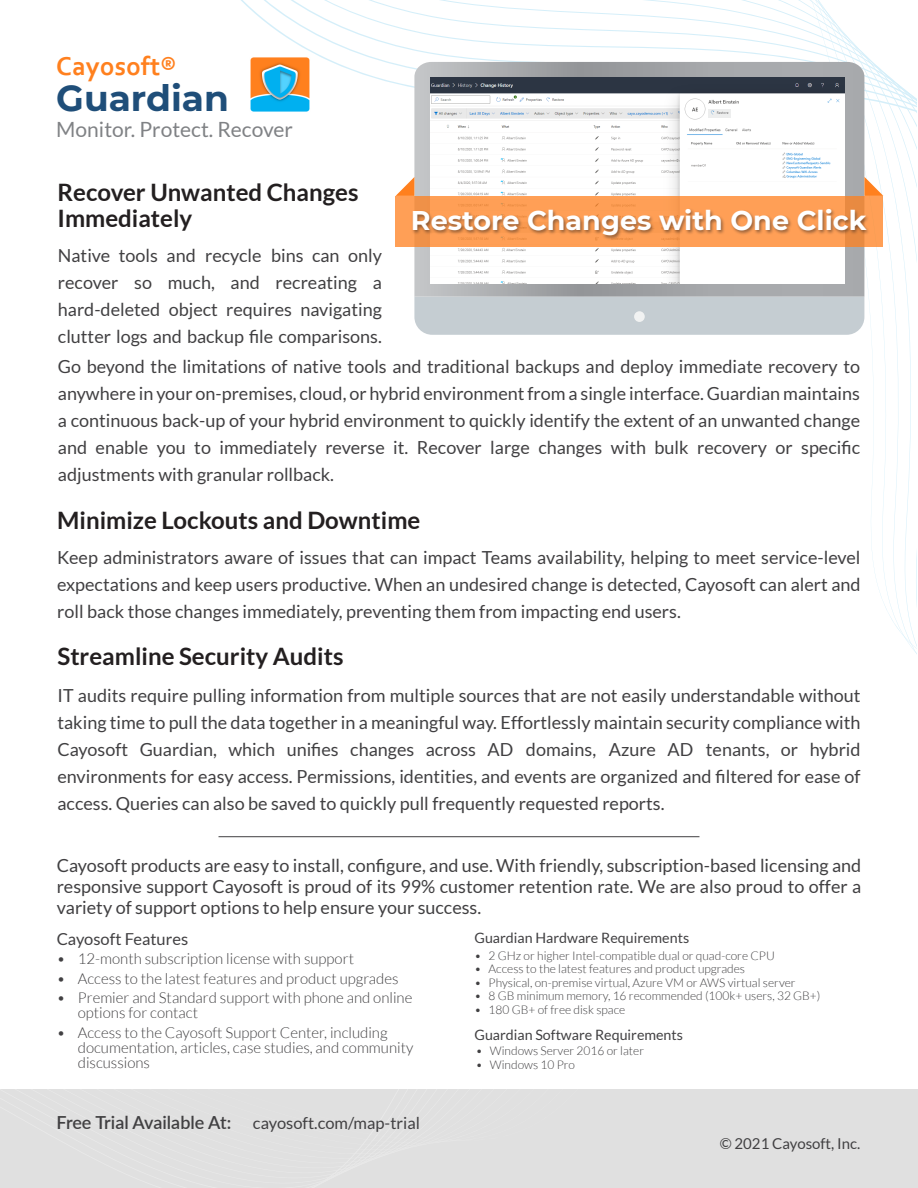
<style>
.page{position:relative;width:918px;height:1188px;background:#fff}
.page>*{position:absolute;margin:0;border:0;box-sizing:border-box;transform-origin:0 0}
.t1{font:700 36px "Montserrat";color:#1f4e79}
.t2{font:700 27px "Montserrat";color:#fff}
.t3{font:700 27px "Corbel";color:#ff801e}
.t4{font:700 24px/25.5px "Lato";color:#231f20}
.t5{font:21px "Lato";color:#808285}
.t6{font:18px/27px "Lato";color:#414042;text-align:justify}
.t7{font:16.5px "Lato";color:#414042}
.t8{font:300 15px/15px "Lato";color:#414042}
.t9{font:15px "Lato";color:#414042}
.t10{font:14.25px "Lato";color:#414042}
.t11{font:300 12px "Lato";color:#414042}
.s1{font-weight:600;font-size:18px}
</style>
<div class="page">
<div style="left:0;top:1090px;width:915px;height:98px;background:#e0e0e0"></div>
<svg style="left:241px;top:0;width:675px;height:653px"></svg>
<hr style="left:219px;top:836px;width:480px;height:1px;background:#414042">
<div style="left:414px;top:297px;width:450px;height:38px;background:#c5cdd2"></div>
<div style="left:634px;top:311px;width:11px;height:11px;background:#f1f2f2;border-radius:50%"></div>
<svg style="left:414px;top:62px;width:450px;height:235px;background:#acaeb0"></svg>
<img style="left:430px;top:77px;width:414px;height:77px">
<svg style="left:709px;top:109px;width:22px;height:8px"></svg>
<img style="left:358px;top:154px;width:559px;height:139px">
<img style="left:249px;top:56px;width:61px;height:57px">
<h2 class="t3" style="left:56px;top:49px;width:122px">Cayosoft®</h2>
<h1 class="t1" style="left:56px;top:72px;width:174px">Guardian</h1>
<p class="t5" style="left:56px;top:118px;width:238px">Monitor. Protect. Recover</p>
<h3 class="t4" style="left:57px;top:179px;width:303px">Recover Unwanted Changes<br>Immediately</h3>
<p class="t6" style="left:58px;top:242px;width:326px">Native tools and recycle bins can only recover so much, and recreating a hard-deleted object requires navigating clutter logs and backup file comparisons.</p>
<h2 class="t2" style="left:411px;top:201px;width:457px">Restore Changes with One Click</h2>
<p class="t6" style="left:58px;top:353px;width:804px">Go beyond the limitations of native tools and traditional backups and deploy immediate recovery to anywhere in your on-premises, cloud, or hybrid environment from a single interface. Guardian maintains a continuous back-up of your hybrid environment to quickly identify the extent of an unwanted change and enable you to immediately reverse it. Recover large changes with bulk recovery or specific adjustments with granular rollback.</p>
<h3 class="t4" style="left:57px;top:507px;width:365px">Minimize Lockouts and Downtime</h3>
<p class="t6" style="left:57px;top:544px;width:805px">Keep administrators aware of issues that can impact Teams availability, helping to meet service-level expectations and keep users productive. When an undesired change is detected, Cayosoft can alert and roll back those changes immediately, preventing them from impacting end users.</p>
<h3 class="t4" style="left:57px;top:643px;width:288px">Streamline Security Audits</h3>
<p class="t6" style="left:57px;top:682px;width:805px">IT audits require pulling information from multiple sources that are not easily understandable without taking time to pull the data together in a meaningful way. Effortlessly maintain security compliance with Cayosoft Guardian, which unifies changes across AD domains, Azure AD tenants, or hybrid environments for easy access. Permissions, identities, and events are organized and filtered for ease of access. Queries can also be saved to quickly pull frequently requested reports.</p>
<p class="t6" style="left:57px;top:855px;width:806px;line-height:21px">Cayosoft products are easy to install, configure, and use. With friendly, subscription-based licensing and responsive support Cayosoft is proud of its 99% customer retention rate. We are also proud to offer a variety of support options to help ensure your success.</p>
<p class="t7" style="left:57px;top:930px;width:133px">Cayosoft Features</p>
<p class="t8" style="left:57px;top:951px;width:299px">• 12-month subscription license with support</p>
<p class="t8" style="left:57px;top:971px;width:343px">• Access to the latest features and product upgrades</p>
<p class="t8" style="left:78px;top:990px;width:336px;text-indent:-21px">• Premier and Standard support with phone and online options for contact</p>
<p class="t8" style="left:78px;top:1025px;width:337px;text-indent:-21px">• Access to the Cayosoft Support Center, including documentation, articles, case studies, and community discussions</p>
<p class="t7" style="left:57px;top:1114px;width:365px"><span class="s1">Free Trial Available At:</span> cayosoft.com/map-trial</p>
<p class="t10" style="left:475px;top:930px;width:216px">Guardian Hardware Requirements</p>
<p class="t11" style="left:475px;top:949px;width:302px">• 2 GHz or higher Intel-compatible dual or quad-core CPU</p>
<p class="t11" style="left:475px;top:962px;width:272px">• Access to the latest features and product upgrades</p>
<p class="t11" style="left:475px;top:976px;width:323px">• Physical, on-premise virtual, Azure VM or AWS virtual server</p>
<p class="t11" style="left:475px;top:989px;width:348px">• 8 GB minimum memory, 16 recommended (100k+ users, 32 GB+)</p>
<p class="t11" style="left:475px;top:1003px;width:152px">• 180 GB+ of free disk space</p>
<p class="t10" style="left:475px;top:1027px;width:210px">Guardian Software Requirements</p>
<p class="t11" style="left:476px;top:1045px;width:170px">• Windows Server 2016 or later</p>
<p class="t11" style="left:476px;top:1058px;width:101px">• Windows 10 Pro</p>
<p class="t9" style="left:720px;top:1135px;width:142px">© 2021 Cayosoft, Inc.</p>
</div>
